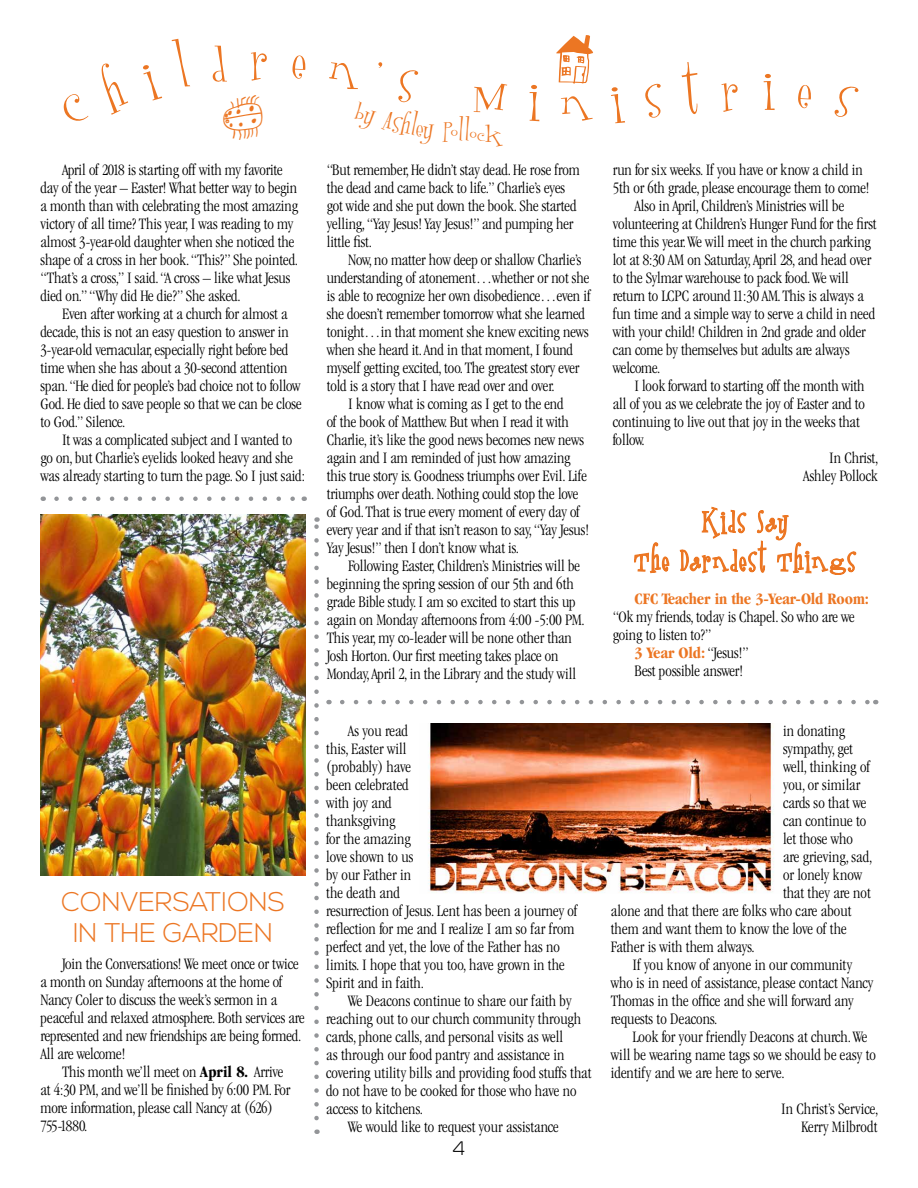
<style>
.page{position:relative;width:918px;height:1188px;background:#fff}
.page>*{position:absolute;margin:0;border:0;box-sizing:border-box;transform-origin:0 0}
.t1{font:300 27px/31.5px "Nexa";letter-spacing:-.005em;color:#ec7623}
.t2{font:300 19.5px "Nexa";color:#000}
.t3{font:300 condensed 16.5px/18px "Garamond";color:#000}
.t4{font:700 condensed 16.5px "Garamond";letter-spacing:-.01em;color:#ec7623}
.s1{font-weight:700}
.s2{font-weight:300;color:#000}
</style>
<div class="page">
<svg style="left:634px;top:542px;width:36px;height:32px"></svg>
<svg style="left:679px;top:506px;width:178px;height:69px"></svg>
<svg style="left:342px;top:700px;width:526px;height:4px"></svg>
<img style="left:428px;top:723px;width:346px;height:170px">
<svg style="left:314px;top:517px;width:5px;height:601px"></svg>
<img style="left:40px;top:515px;width:266px;height:361px">
<svg style="left:56px;top:496px;width:239px;height:5px"></svg>
<p class="t3" style="left:41px;top:161px;width:259px;text-indent:22px">April of 2018 is starting off with my favorite day of the year – Easter! What better way to begin a month than with celebrating the most amazing victory of all time? This year, I was reading to my almost 3-year-old daughter when she noticed the shape of a cross in her book. “This?” She pointed. “That’s a cross,” I said. “A cross – like what Jesus died on.” “Why did He die?” She asked.</p>
<p class="t3" style="left:41px;top:305px;width:263px;text-indent:22px">Even after working at a church for almost a decade, this is not an easy question to answer in 3-year-old vernacular, especially right before bed time when she has about a 30-second attention span. “He died for people’s bad choice not to follow God. He died to save people so that we can be close to God.” Silence.</p>
<p class="t3" style="left:41px;top:431px;width:266px;text-indent:22px">It was a complicated subject and I wanted to go on, but Charlie’s eyelids looked heavy and she was already starting to turn the page. So I just said:</p>
<h1 class="t1" style="left:73px;top:887px;width:210px;text-indent:-12px">CONVERSATIONS<br>IN THE</h1>
<h1 class="t1" style="left:163px;top:918px;width:74px">GARDEN</h1>
<p class="t3" style="left:41px;top:955px;width:266px;text-indent:22px">Join the Conversations! We meet once or twice a month on Sunday afternoons at the home of Nancy Coler to discuss the week’s sermon in a peaceful and relaxed atmosphere. Both services are represented and new friendships are being formed.<br>All are welcome!</p>
<p class="t3" style="left:41px;top:1063px;width:251px;text-indent:22px">This month we’ll meet on <span class="s1">April 8.</span> Arrive at 4:30 PM, and we’ll be finished by 6:00 PM. For more information, please call Nancy at (626)<br>755-1880.</p>
<p class="t3" style="left:327px;top:161px;width:255px">“But remember, He didn’t stay dead. He rose from the dead and came back to life.” Charlie’s eyes got wide and she put down the book. She started yelling, “Yay Jesus! Yay Jesus!” and pumping her little fist.</p>
<p class="t3" style="left:348px;top:251px;width:235px">Now, no matter how deep or shallow Charlie’s</p>
<p class="t3" style="left:327px;top:269px;width:264px">understanding of atonement…whether or not she</p>
<p class="t3" style="left:327px;top:287px;width:266px">is able to recognize her own disobedience…even if</p>
<p class="t3" style="left:327px;top:305px;width:260px">she doesn’t remember tomorrow what she learned</p>
<p class="t3" style="left:327px;top:323px;width:264px">tonight…in that moment she knew exciting news</p>
<p class="t3" style="left:327px;top:341px;width:248px">when she heard it. And in that moment, I found</p>
<p class="t3" style="left:327px;top:359px;width:254px">myself getting excited, too. The greatest story ever</p>
<p class="t3" style="left:327px;top:377px;width:229px">told is a story that I have read over and over.</p>
<p class="t3" style="left:348px;top:395px;width:217px">I know what is coming as I get to the end</p>
<p class="t3" style="left:327px;top:413px;width:244px">of the book of Matthew. But when I read it with</p>
<p class="t3" style="left:327px;top:431px;width:259px">Charlie, it’s like the good news becomes new news</p>
<p class="t3" style="left:327px;top:449px;width:245px">again and I am reminded of just how amazing</p>
<p class="t3" style="left:327px;top:467px;width:262px">this true story is. Goodness triumphs over Evil. Life</p>
<p class="t3" style="left:327px;top:485px;width:253px">triumphs over death. Nothing could stop the love</p>
<p class="t3" style="left:327px;top:503px;width:255px">of God. That is true every moment of every day of</p>
<p class="t3" style="left:327px;top:521px;width:264px">every year and if that isn’t reason to say, “Yay Jesus!</p>
<p class="t3" style="left:327px;top:539px;width:194px">Yay Jesus!” then I don’t know what is.</p>
<p class="t3" style="left:348px;top:557px;width:233px">Following Easter, Children’s Ministries will be</p>
<p class="t3" style="left:327px;top:575px;width:248px">beginning the spring session of our 5th and 6th</p>
<p class="t3" style="left:327px;top:593px;width:250px">grade Bible study. I am so excited to start this up</p>
<p class="t3" style="left:327px;top:611px;width:259px">again on Monday afternoons from 4:00 -5:00 PM.</p>
<p class="t3" style="left:327px;top:629px;width:247px">This year, my co-leader will be none other than</p>
<p class="t3" style="left:327px;top:647px;width:233px">Josh Horton. Our first meeting takes place on</p>
<p class="t3" style="left:327px;top:665px;width:251px">Monday, April 2, in the Library and the study will</p>
<p class="t3" style="left:326px;top:722px;width:253px;text-indent:22px">As you read<br>this, Easter will<br>(probably) have<br>been celebrated<br>with joy and<br>thanksgiving<br>for the amazing<br>love shown to us<br>by our Father in<br>the death and<br>resurrection of Jesus. Lent has been a journey of reflection for me and I realize I am so far from perfect and yet, the love of the Father has no limits. I hope that you too, have grown in the<br>Spirit and in faith.</p>
<p class="t3" style="left:348px;top:992px;width:225px">We Deacons continue to share our faith by</p>
<p class="t3" style="left:326px;top:1010px;width:256px">reaching out to our church community through</p>
<p class="t3" style="left:326px;top:1028px;width:238px">cards, phone calls, and personal visits as well</p>
<p class="t3" style="left:326px;top:1046px;width:240px">as through our food pantry and assistance in</p>
<p class="t3" style="left:326px;top:1064px;width:267px">covering utility bills and providing food stuffs that</p>
<p class="t3" style="left:326px;top:1082px;width:252px">do not have to be cooked for those who have no</p>
<p class="t3" style="left:326px;top:1100px;width:98px">access to kitchens.</p>
<p class="t3" style="left:348px;top:1118px;width:212px">We would like to request your assistance</p>
<p class="t2" style="left:453px;top:1137px;width:14px">4</p>
<p class="t3" style="left:613px;top:161px;width:251px">run for six weeks. If you have or know a child in</p>
<p class="t3" style="left:613px;top:179px;width:258px">5th or 6th grade, please encourage them to come!</p>
<p class="t3" style="left:634px;top:197px;width:211px">Also in April, Children’s Ministries will be</p>
<p class="t3" style="left:613px;top:215px;width:265px">volunteering at Children’s Hunger Fund for the first</p>
<p class="t3" style="left:613px;top:233px;width:260px">time this year. We will meet in the church parking</p>
<p class="t3" style="left:613px;top:251px;width:260px">lot at 8:30 AM on Saturday, April 28, and head over</p>
<p class="t3" style="left:613px;top:269px;width:238px">to the Sylmar warehouse to pack food. We will</p>
<p class="t3" style="left:613px;top:287px;width:252px">return to LCPC around 11:30 AM. This is always a</p>
<p class="t3" style="left:613px;top:305px;width:264px">fun time and a simple way to serve a child in need</p>
<p class="t3" style="left:613px;top:323px;width:254px">with your child! Children in 2nd grade and older</p>
<p class="t3" style="left:613px;top:341px;width:238px">can come by themselves but adults are always</p>
<p class="t3" style="left:613px;top:359px;width:49px">welcome.</p>
<p class="t3" style="left:634px;top:377px;width:232px">I look forward to starting off the month with</p>
<p class="t3" style="left:613px;top:395px;width:254px">all of you as we celebrate the joy of Easter and to</p>
<p class="t3" style="left:613px;top:413px;width:248px">continuing to live out that joy in the weeks that</p>
<p class="t3" style="left:613px;top:431px;width:33px">follow.</p>
<p class="t3" style="left:829px;top:449px;width:51px">In Christ,</p>
<p class="t3" style="left:803px;top:467px;width:76px">Ashley Pollock</p>
<p class="t4" style="left:635px;top:589px;width:236px">CFC Teacher in the 3-Year-Old Room:</p>
<p class="t3" style="left:613px;top:608px;width:243px">“Ok my friends, today is Chapel. So who are we</p>
<p class="t3" style="left:613px;top:626px;width:100px">going to listen to?”</p>
<p class="t4" style="left:635px;top:643px;width:116px">3 Year Old:<span class="s2">“Jesus!”</span></p>
<p class="t3" style="left:635px;top:662px;width:110px">Best possible answer!</p>
<p class="t3" style="left:783px;top:722px;width:64px">in donating</p>
<p class="t3" style="left:783px;top:740px;width:71px">sympathy, get</p>
<p class="t3" style="left:783px;top:758px;width:89px">well, thinking of</p>
<p class="t3" style="left:783px;top:776px;width:79px">you, or similar</p>
<p class="t3" style="left:783px;top:794px;width:85px">cards so that we</p>
<p class="t3" style="left:783px;top:812px;width:85px">can continue to</p>
<p class="t3" style="left:783px;top:830px;width:71px">let those who</p>
<p class="t3" style="left:783px;top:848px;width:91px">are grieving, sad,</p>
<p class="t3" style="left:783px;top:866px;width:80px">or lonely know</p>
<p class="t3" style="left:783px;top:884px;width:89px">that they are not</p>
<p class="t3" style="left:611px;top:902px;width:242px">alone and that there are folks who care about</p>
<p class="t3" style="left:611px;top:920px;width:237px">them and want them to know the love of the</p>
<p class="t3" style="left:611px;top:938px;width:145px">Father is with them always.</p>
<p class="t3" style="left:632px;top:956px;width:221px">If you know of anyone in our community</p>
<p class="t3" style="left:611px;top:974px;width:264px">who is in need of assistance, please contact Nancy</p>
<p class="t3" style="left:611px;top:992px;width:244px">Thomas in the office and she will forward any</p>
<p class="t3" style="left:611px;top:1010px;width:108px">requests to Deacons.</p>
<p class="t3" style="left:632px;top:1028px;width:236px">Look for your friendly Deacons at church. We</p>
<p class="t3" style="left:611px;top:1046px;width:267px">will be wearing name tags so we should be easy to</p>
<p class="t3" style="left:611px;top:1064px;width:175px">identify and we are here to serve.</p>
<p class="t3" style="left:781px;top:1100px;width:99px;text-align:right">In Christ’s Service,<br>Kerry Milbrodt</p>
</div>
